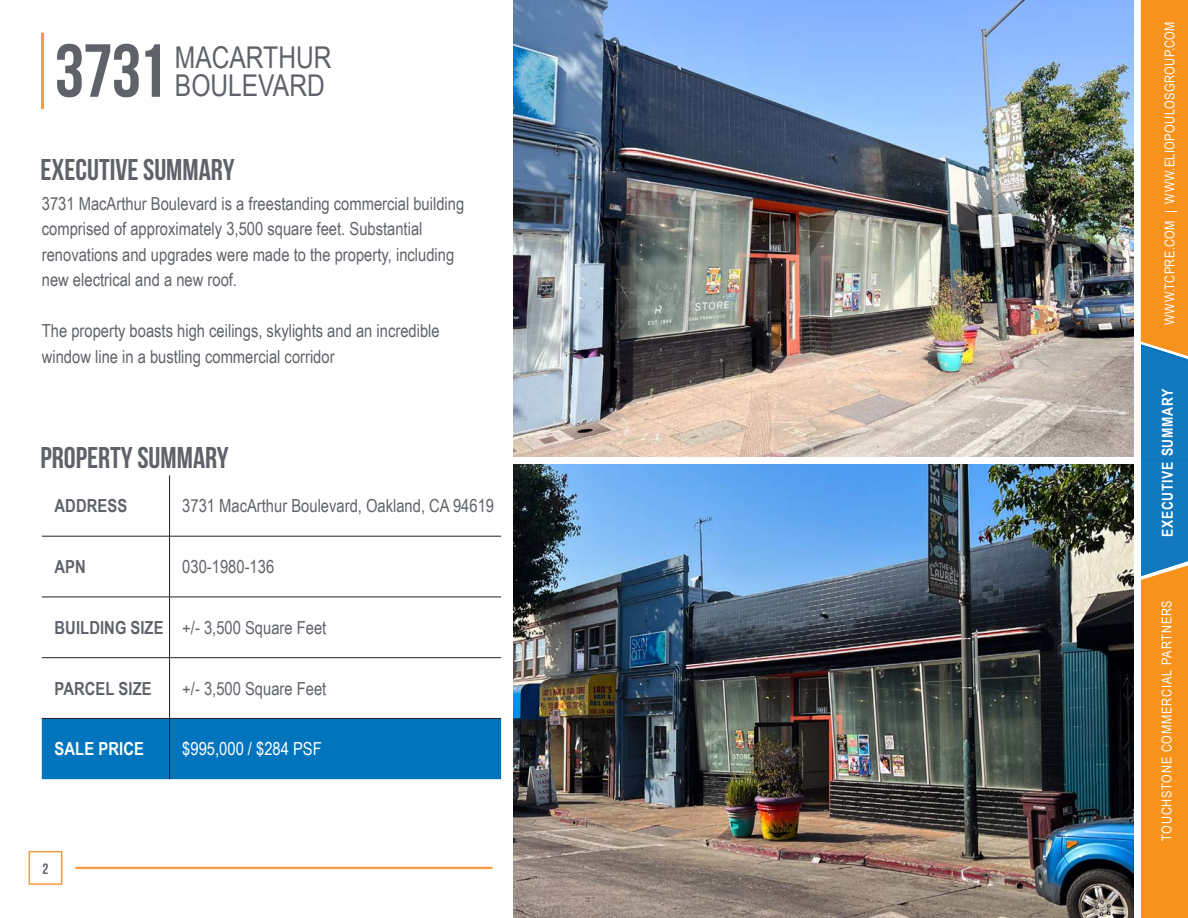
<style>
.page{position:relative;width:1188px;height:918px;background:#fff}
.page>*{position:absolute;margin:0;border:0;box-sizing:border-box;transform-origin:0 0}
.Body{font:700 75px "Bebas Neue";color:#5f6369}
.Body-2{font:30px "Bebas Neue";color:#5f6369}
.Body-3{font:30px "Arial Narrow";color:#5f6369}
.Body-4{font:18px/25.5px "Arial Narrow";color:#5f6369}
.t1{font:700 18px "Arial Narrow";letter-spacing:.005em;color:#5f6369}
.t2{font:18px "Arial Narrow";color:#fff}
.t3{font:700 18px "Arial Narrow";letter-spacing:.005em;color:#fff}
.Body-5{font:700 15px "Arial Narrow";letter-spacing:.05em;color:#fff}
.Body-6{font:700 15px "Bebas Neue";color:#5f6369}
.Body-7{font:13.5px "Arial Narrow";letter-spacing:.035em;color:#fff}
.Body-8{font:13.5px "Arial Narrow";letter-spacing:.06em;color:#fff}
</style>
<div class="page">
<img style="left:513px;top:0;width:620px;height:457px">
<img style="left:513px;top:464px;width:620px;height:454px">
<div style="left:29px;top:851px;width:33px;height:34px;border:2px solid #f89a3f"></div>
<hr style="left:75px;top:867px;width:418px;height:2px;background:#f89a3f">
<hr style="left:41px;top:33px;width:3px;height:76px;background:#f89a3f">
<svg style="left:1140px;top:0;width:48px;height:918px;background:#c28f48"></svg>
<div style="left:42px;top:719px;width:459px;height:60px;background:#0075bd"></div>
<hr style="left:169px;top:475px;width:1px;height:61px;background:#231f20">
<hr style="left:42px;top:536px;width:128px;height:1px;background:#231f20">
<hr style="left:170px;top:536px;width:331px;height:1px;background:#231f20">
<hr style="left:169px;top:536px;width:1px;height:61px;background:#231f20">
<hr style="left:42px;top:597px;width:128px;height:1px;background:#231f20">
<hr style="left:170px;top:597px;width:331px;height:1px;background:#231f20">
<hr style="left:169px;top:597px;width:1px;height:61px;background:#231f20">
<hr style="left:42px;top:657px;width:128px;height:1px;background:#231f20">
<hr style="left:170px;top:657px;width:331px;height:1px;background:#231f20">
<hr style="left:169px;top:658px;width:1px;height:60px;background:#231f20">
<hr style="left:169px;top:719px;width:1px;height:60px;background:#231f20">
<hr style="left:42px;top:718px;width:128px;height:1px;background:#231f20">
<hr style="left:170px;top:718px;width:331px;height:1px;background:#231f20">
<p class="Body" style="left:55px;top:30px;width:114px">3731</p>
<p class="Body-3" style="left:175px;top:35px;width:158px">MACARTHUR</p>
<p class="Body-3" style="left:175px;top:63px;width:151px">BOULEVARD</p>
<p class="Body-2" style="left:41px;top:153px;width:196px">EXECUTIVE SUMMARY</p>
<p class="Body-4" style="left:42px;top:190px;width:424px">3731 MacArthur Boulevard is a freestanding commercial building comprised of approximately 3,500 square feet. Substantial renovations and upgrades were made to the property, including new electrical and a new roof.</p>
<p class="Body-4" style="left:42px;top:317px;width:399px">The property boasts high ceilings, skylights and an incredible window line in a bustling commercial corridor</p>
<p class="Body-2" style="left:41px;top:441px;width:190px">PROPERTY SUMMARY</p>
<p class="t1" style="left:55px;top:492px;width:74px">ADDRESS</p>
<p class="Body-4" style="left:182px;top:493px;width:313px">3731 MacArthur Boulevard, Oakland, CA 94619</p>
<p class="t1" style="left:55px;top:553px;width:33px">APN</p>
<p class="Body-4" style="left:182px;top:553px;width:93px">030-1980-136</p>
<p class="t1" style="left:55px;top:614px;width:111px">BUILDING SIZE</p>
<p class="Body-4" style="left:182px;top:614px;width:146px">+/- 3,500 Square Feet</p>
<p class="t1" style="left:55px;top:675px;width:99px">PARCEL SIZE</p>
<p class="Body-4" style="left:182px;top:675px;width:146px">+/- 3,500 Square Feet</p>
<p class="t3" style="left:55px;top:735px;width:91px">SALE PRICE</p>
<p class="t2" style="left:182px;top:736px;width:141px">$995,000 / $284 PSF</p>
<p class="Body-6" style="left:43px;top:860px;width:7px">2</p>
<p class="Body-7" style="left:1157px;top:325px;width:305px;rotate:-90deg">WWW.TCPRE.COM | WWW.ELIOPOULOSGROUP.COM</p>
<p class="Body-7" style="left:1160px;top:325px;width:305px;rotate:-90deg">WWW.TCPRE.COM | WWW.ELIOPOULOSGROUP.COM</p>
<p class="Body-5" style="left:1156px;top:537px;width:150px;rotate:-90deg">EXECUTIVE SUMMARY</p>
<p class="Body-8" style="left:1157px;top:841px;width:242px;rotate:-90deg">TOUCHSTONE COMMERCIAL PARTNERS</p>
</div>
